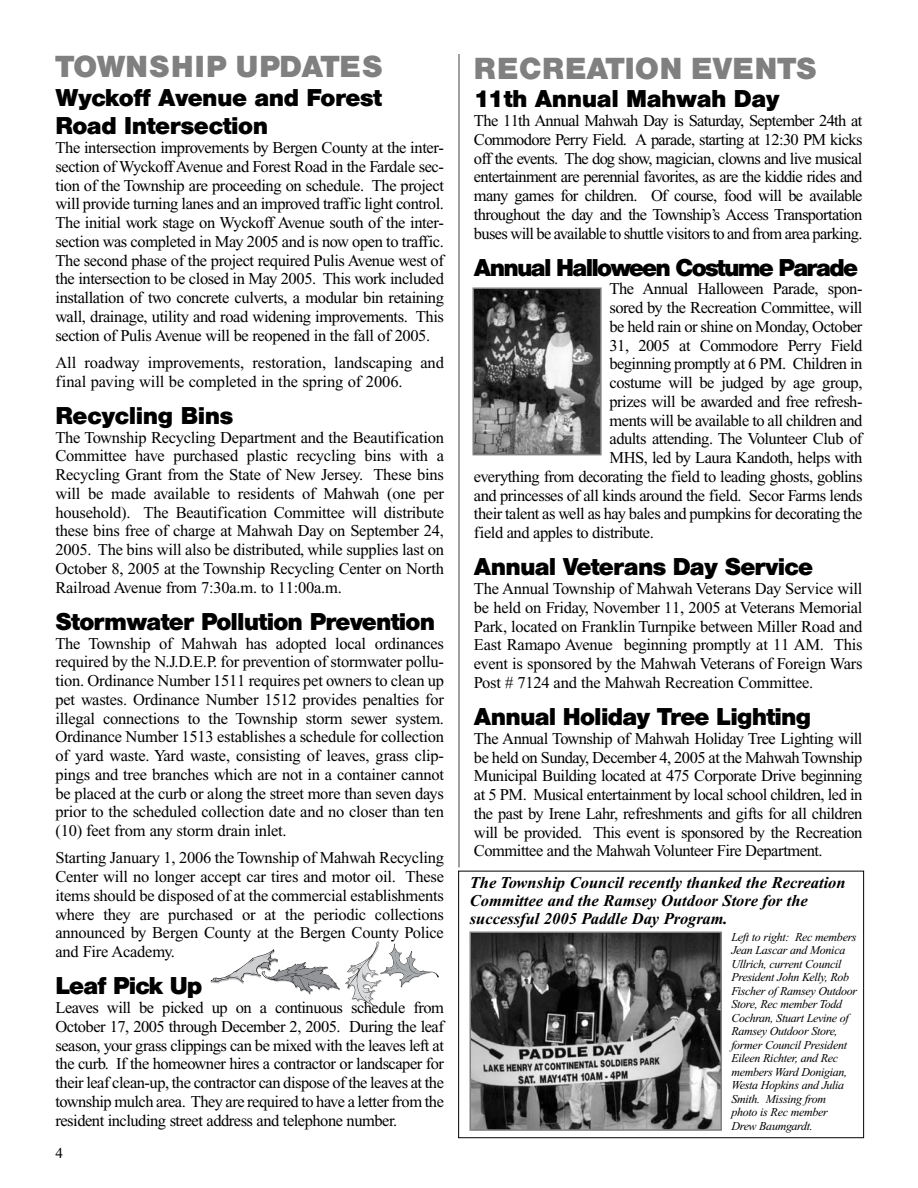
<style>
.page{position:relative;width:918px;height:1188px;background:#fff}
.page>*{position:absolute;margin:0;border:0;box-sizing:border-box;transform-origin:0 0}
.t1{font:700 30px "Helvetica BQ";letter-spacing:.02em;color:#808080}
.t2{font:700 24px/28.5px "Helvetica BQ";letter-spacing:-.015em;color:#000}
.t3{font:700 24px "Helvetica BQ";letter-spacing:-.055em;color:#000}
.t4{font:16.5px/18.8px "Times New Roman";letter-spacing:-.03em;color:#000;text-align:justify}
.t5{font:italic 700 16.5px/18px "Times New Roman";color:#000}
.t6{font:16.5px/18.8px "Times New Roman";letter-spacing:-.005em;color:#000}
.t7{font:15px "Times New Roman";color:#000}
.t8{font:italic 12px/13.5px "Times New Roman";letter-spacing:-.025em;color:#000}
</style>
<div class="page">
<svg style="left:211px;top:941px;width:228px;height:67px"></svg>
<hr style="left:458px;top:54px;width:2px;height:813px;background:#808080">
<img style="left:475px;top:290px;width:124px;height:162px">
<div style="left:472px;top:287px;width:130px;height:168px;border:2px solid #808080"></div>
<img style="left:473px;top:935px;width:246px;height:193px">
<div style="left:470px;top:932px;width:252px;height:199px;border:2px solid #808080"></div>
<div style="left:458px;top:871px;width:406px;height:267px;border:1px solid #000"></div>
<h1 class="t1" style="left:56px;top:57px;width:328px">TOWNSHIP UPDATES</h1>
<h2 class="t2" style="left:56px;top:86px;width:328px">Wyckoff Avenue and Forest<br>Road Intersection</h2>
<p class="t4" style="left:56px;top:140px;width:390px">The intersection improvements by Bergen County at the inter&shy;section of Wyckoff Avenue and Forest Road in the Fardale sec&shy;tion of the Township are proceeding on schedule. The project will provide turning lanes and an improved traffic light control.<br>The initial work stage on Wyckoff Avenue south of the inter&shy;section was completed in May 2005 and is now open to traffic.<br>The second phase of the project required Pulis Avenue west of the intersection to be closed in May 2005. This work included installation of two concrete culverts, a modular bin retaining wall, drainage, utility and road widening improvements. This section of Pulis Avenue will be reopened in the fall of 2005.</p>
<p class="t6" style="left:56px;top:355px;width:390px">All roadway improvements, restoration, landscaping and final paving will be completed in the spring of 2006.</p>
<h2 class="t2" style="left:56px;top:404px;width:179px">Recycling Bins</h2>
<p class="t4" style="left:56px;top:429px;width:390px">The Township Recycling Department and the Beautification Committee have purchased plastic recycling bins with a Recycling Grant from the State of New Jersey. These bins will be made available to residents of Mahwah (one per household). The Beautification Committee will distribute these bins free of charge at Mahwah Day on September 24, 2005. The bins will also be distributed, while supplies last on October 8, 2005 at the Township Recycling Center on North Railroad Avenue from 7:30a.m. to 11:00a.m.</p>
<h2 class="t2" style="left:56px;top:609px;width:381px">Stormwater Pollution Prevention</h2>
<p class="t4" style="left:56px;top:635px;width:390px">The Township of Mahwah has adopted local ordinances required by the N.J.D.E.P. for prevention of stormwater pollu&shy;tion. Ordinance Number 1511 requires pet owners to clean up pet wastes. Ordinance Number 1512 provides penalties for illegal connections to the Township storm sewer system.<br>Ordinance Number 1513 establishes a schedule for collection of yard waste. Yard waste, consisting of leaves, grass clip&shy;pings and tree branches which are not in a container cannot be placed at the curb or along the street more than seven days prior to the scheduled collection date and no closer than ten (10) feet from any storm drain inlet.</p>
<p class="t4" style="left:56px;top:850px;width:390px">Starting January 1, 2006 the Township of Mahwah Recycling Center will no longer accept car tires and motor oil. These items should be disposed of at the commercial establishments where they are purchased or at the periodic collections announced by Bergen County at the Bergen County Police and Fire Academy.</p>
<h2 class="t2" style="left:56px;top:974px;width:148px">Leaf Pick Up</h2>
<p class="t4" style="left:56px;top:1000px;width:390px">Leaves will be picked up on a continuous schedule from October 17, 2005 through December 2, 2005. During the leaf season, your grass clippings can be mixed with the leaves left at the curb. If the homeowner hires a contractor or landscaper for their leaf clean-up, the contractor can dispose of the leaves at the township mulch area. They are required to have a letter from the resident including street address and telephone number.</p>
<p class="t7" style="left:56px;top:1147px;width:9px">4</p>
<h1 class="t1" style="left:474px;top:58px;width:344px">RECREATION EVENTS</h1>
<h2 class="t2" style="left:474px;top:87px;width:307px">11th Annual Mahwah Day</h2>
<p class="t4" style="left:474px;top:113px;width:390px">The 11th Annual Mahwah Day is Saturday, September 24th at Commodore Perry Field. A parade, starting at 12:30 PM kicks off the events. The dog show, magician, clowns and live musical entertainment are perennial favorites, as are the kiddie rides and many games for children. Of course, food will be available throughout the day and the Township’s Access Transportation buses will be available to shuttle visitors to and from area parking.</p>
<h2 class="t3" style="left:474px;top:259px;width:385px">Annual Halloween Costume Parade</h2>
<p class="t4" style="left:610px;top:281px;width:254px">The Annual Halloween Parade, spon-</p>
<p class="t4" style="left:610px;top:300px;width:254px">sored by the Recreation Committee, will</p>
<p class="t4" style="left:610px;top:319px;width:254px">be held rain or shine on Monday, October</p>
<p class="t4" style="left:610px;top:337px;width:254px">31, 2005 at Commodore Perry Field</p>
<p class="t4" style="left:610px;top:356px;width:254px">beginning promptly at 6 PM. Children in</p>
<p class="t4" style="left:610px;top:375px;width:254px">costume will be judged by age group,</p>
<p class="t4" style="left:610px;top:394px;width:254px">prizes will be awarded and free refresh-</p>
<p class="t4" style="left:610px;top:412px;width:254px">ments will be available to all children and</p>
<p class="t4" style="left:610px;top:431px;width:254px">adults attending. The Volunteer Club of</p>
<p class="t4" style="left:610px;top:450px;width:254px">MHS, led by Laura Kandoth, helps with</p>
<p class="t4" style="left:474px;top:469px;width:390px">everything from decorating the field to leading ghosts, goblins</p>
<p class="t4" style="left:474px;top:487px;width:390px">and princesses of all kinds around the field. Secor Farms lends</p>
<p class="t4" style="left:474px;top:506px;width:390px">their talent as well as hay bales and pumpkins for decorating the</p>
<p class="t4" style="left:474px;top:525px;width:181px">field and apples to distribute.</p>
<h2 class="t2" style="left:474px;top:555px;width:340px">Annual Veterans Day Service</h2>
<p class="t4" style="left:474px;top:581px;width:390px">The Annual Township of Mahwah Veterans Day Service will be held on Friday, November 11, 2005 at Veterans Memorial Park, located on Franklin Turnpike between Miller Road and East Ramapo Avenue beginning promptly at 11 AM. This event is sponsored by the Mahwah Veterans of Foreign Wars Post # 7124 and the Mahwah Recreation Committee.</p>
<h2 class="t2" style="left:474px;top:705px;width:338px">Annual Holiday Tree Lighting</h2>
<p class="t4" style="left:474px;top:730px;width:390px">The Annual Township of Mahwah Holiday Tree Lighting will be held on Sunday, December 4, 2005 at the Mahwah Township Municipal Building located at 475 Corporate Drive beginning at 5 PM. Musical entertainment by local school children, led in the past by Irene Lahr, refreshments and gifts for all children will be provided. This event is sponsored by the Recreation Committee and the Mahwah Volunteer Fire Department.</p>
<p class="t5" style="left:470px;top:875px;width:377px">The Township Council recently thanked the Recreation<br>Committee and the Ramsey Outdoor Store for the successful 2005 Paddle Day Program.</p>
<p class="t8" style="left:731px;top:931px;width:127px">Left to right: Rec members<br>Jean Lascar and Monica<br>Ullrich, current Council<br>President John Kelly, Rob<br>Fischer of Ramsey Outdoor<br>Store, Rec member Todd<br>Cochran, Stuart Levine of<br>Ramsey Outdoor Store, former Council President<br>Eileen Richter, and Rec members Ward Donigian,<br>Westa Hopkins and Julia<br>Smith. Missing from<br>photo is Rec member<br>Drew Baumgardt.</p>
</div>
